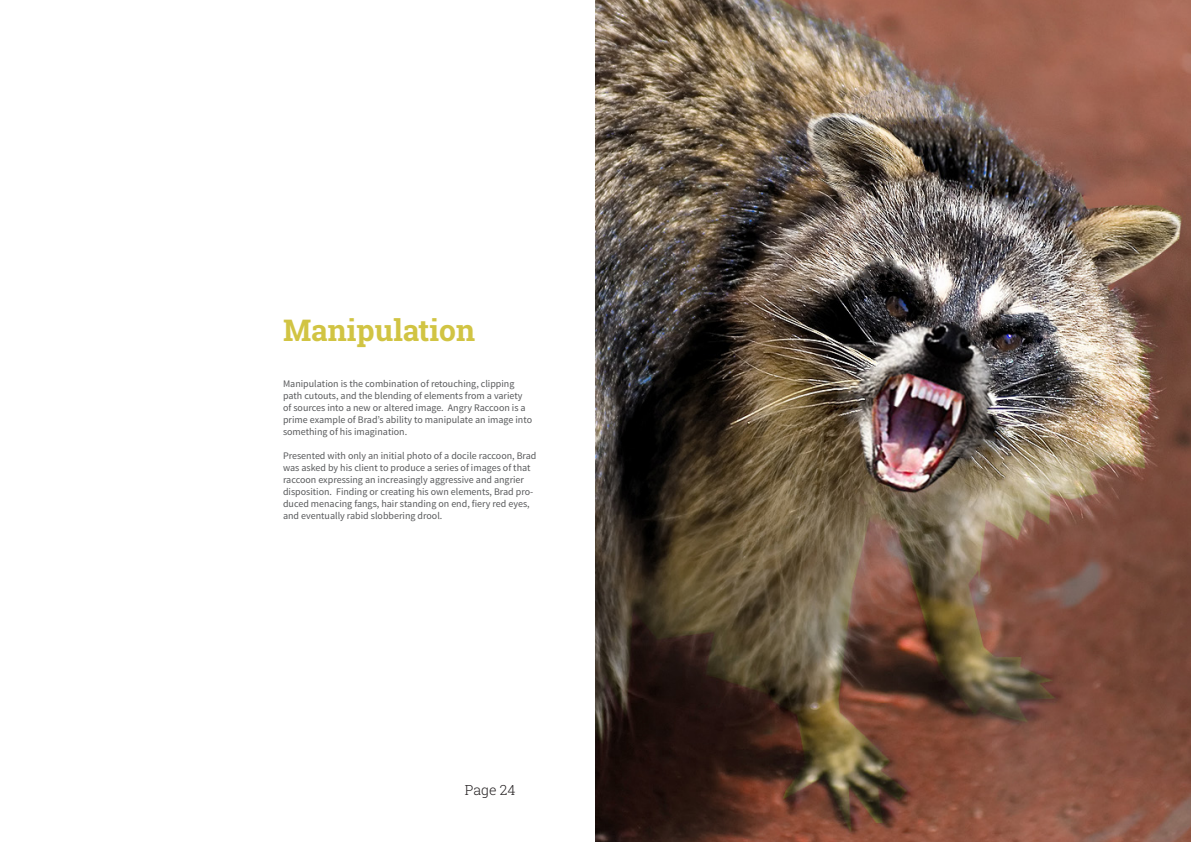
<style>
.page{position:relative;width:1191px;height:842px;background:#fff}
.page>*{position:absolute;margin:0;border:0;box-sizing:border-box;transform-origin:0 0}
.t1{font:700 30px "Roboto Slab";color:#d1c443}
.t2{font:300 14px "Roboto Slab";color:#231f20}
.t3{font:10px/12px "Source Sans Pro";color:#58595b}
</style>
<div class="page">
<img style="left:595px;top:0;width:596px;height:842px">
<h1 class="t1" style="left:283px;top:309px;width:193px">Manipulation</h1>
<p class="t3" style="left:283px;top:377px;width:250px">Manipulation is the combination of retouching, clipping path cutouts, and the blending of elements from a variety of sources into a new or altered image. Angry Raccoon is a prime example of Brad’s ability to manipulate an image into something of his imagination.</p>
<p class="t3" style="left:283px;top:449px;width:255px">Presented with only an initial photo of a docile raccoon, Brad was asked by his client to produce a series of images of that raccoon expressing an increasingly aggressive and angrier disposition. Finding or creating his own elements, Brad pro&shy;duced menacing fangs, hair standing on end, fiery red eyes, and eventually rabid slobbering drool.</p>
<h2 class="t2" style="left:465px;top:780px;width:52px">Page 24</h2>
</div>
